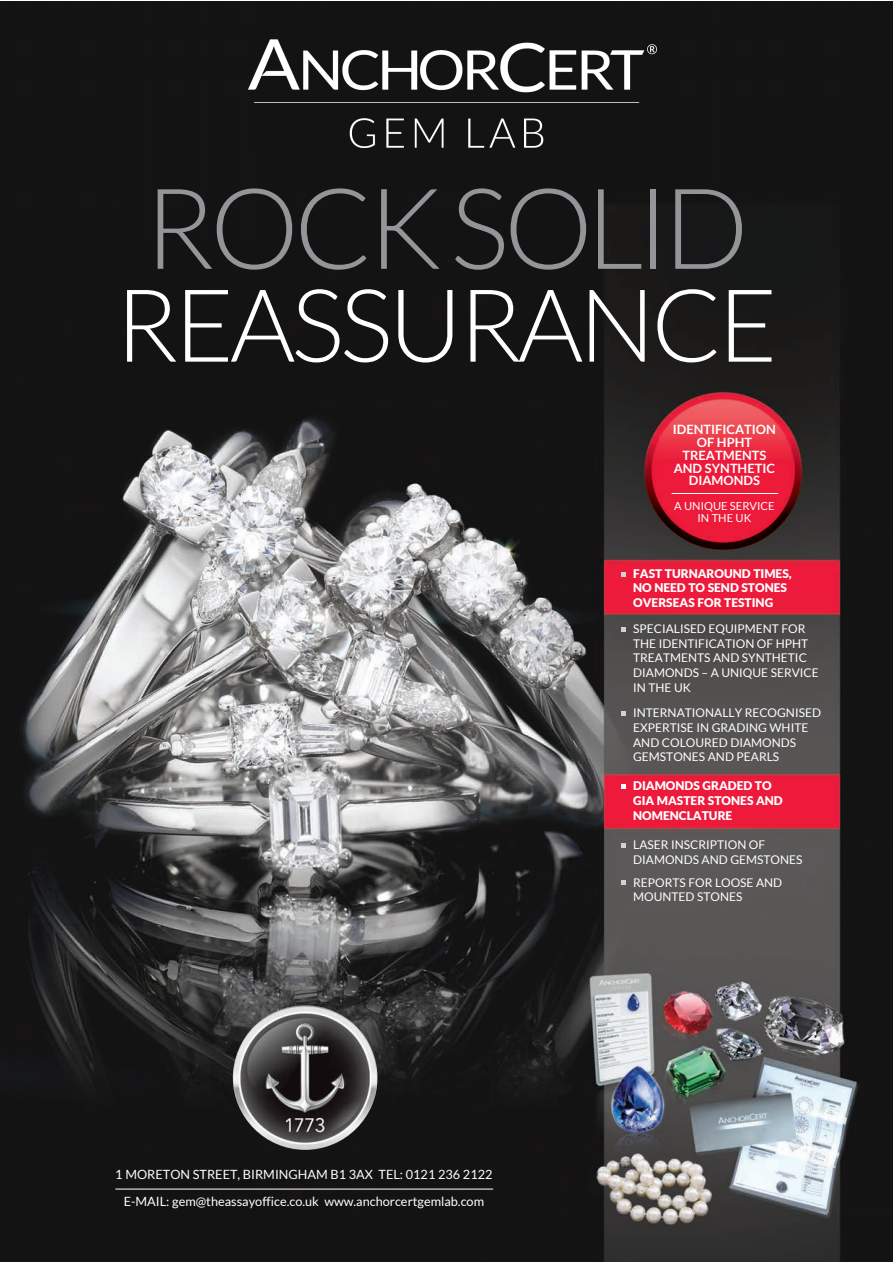
<style>
.page{position:relative;width:893px;height:1263px;background:#fff}
.page>*{position:absolute;margin:0;border:0;box-sizing:border-box;transform-origin:0 0}
.t1{font:300 112.35px "Lato";letter-spacing:-.045em;color:#939598}
.t2{font:300 101.25px "Lato";letter-spacing:-.04em;color:#fff}
.t3{font:700 12.9px/12.8px "Lato";color:#fff;text-align:center}
.t4{font:12.75px/27.3px "Lato";color:#fff;text-align:center}
.t5{font:12px/14.7px "Lato";color:#fff}
.t6{font:900 12px/14.7px "Lato";color:#fff}
.t7{font:11.1px/12.5px "Lato";color:#fff;text-align:center}
</style>
<div class="page">
<img style="left:1px;top:1px;width:891px;height:1260px">
<hr style="left:672px;top:493px;width:106px;height:1px;background:#fff">
<hr style="left:115px;top:1189px;width:378px;height:1px;background:#fff">
<img style="left:233px;top:1005px;width:144px;height:145px;border-radius:72px">
<svg style="left:621px;top:572px;width:5px;height:5px"></svg>
<svg style="left:621px;top:627px;width:5px;height:5px"></svg>
<svg style="left:621px;top:711px;width:5px;height:5px"></svg>
<svg style="left:621px;top:784px;width:5px;height:5px"></svg>
<svg style="left:621px;top:843px;width:5px;height:5px"></svg>
<svg style="left:621px;top:880px;width:5px;height:5px"></svg>
<div style="left:249px;top:38px;width:409px;height:114px;background:#131313"></div>
<img style="left:249px;top:39px;width:407px;height:109px">
<h1 class="t1" style="left:144px;top:168px;width:606px">ROCK SOLID</h1>
<h2 class="t2" style="left:115px;top:271px;width:664px">REASSURANCE</h2>
<p class="t3" style="left:673px;top:423px;width:105px">IDENTIFICATION<br>OF HPHT<br>TREATMENTS<br>AND SYNTHETIC<br>DIAMONDS</p>
<p class="t7" style="left:674px;top:500px;width:102px">A UNIQUE SERVICE<br>IN THE UK</p>
<p class="t4" style="left:115px;top:1161px;width:379px">1 MORETON STREET, BIRMINGHAM B1 3AX TEL: 0121 236 2122<br>E-MAIL: gem@theassayoffice.co.uk www.anchorcertgemlab.com</p>
<p class="t6" style="left:633px;top:566px;width:160px">FAST TURNAROUND TIMES,<br>NO NEED TO SEND STONES<br>OVERSEAS FOR TESTING</p>
<p class="t5" style="left:633px;top:621px;width:187px">SPECIALISED EQUIPMENT FOR<br>THE IDENTIFICATION OF HPHT<br>TREATMENTS AND SYNTHETIC<br>DIAMONDS – A UNIQUE SERVICE<br>IN THE UK</p>
<p class="t5" style="left:633px;top:705px;width:189px">INTERNATIONALLY RECOGNISED<br>EXPERTISE IN GRADING WHITE<br>AND COLOURED DIAMONDS<br>GEMSTONES AND PEARLS</p>
<p class="t6" style="left:633px;top:778px;width:151px">DIAMONDS GRADED TO<br>GIA MASTER STONES AND<br>NOMENCLATURE</p>
<p class="t5" style="left:633px;top:837px;width:171px">LASER INSCRIPTION OF<br>DIAMONDS AND GEMSTONES</p>
<p class="t5" style="left:633px;top:875px;width:151px">REPORTS FOR LOOSE AND<br>MOUNTED STONES</p>
</div>
